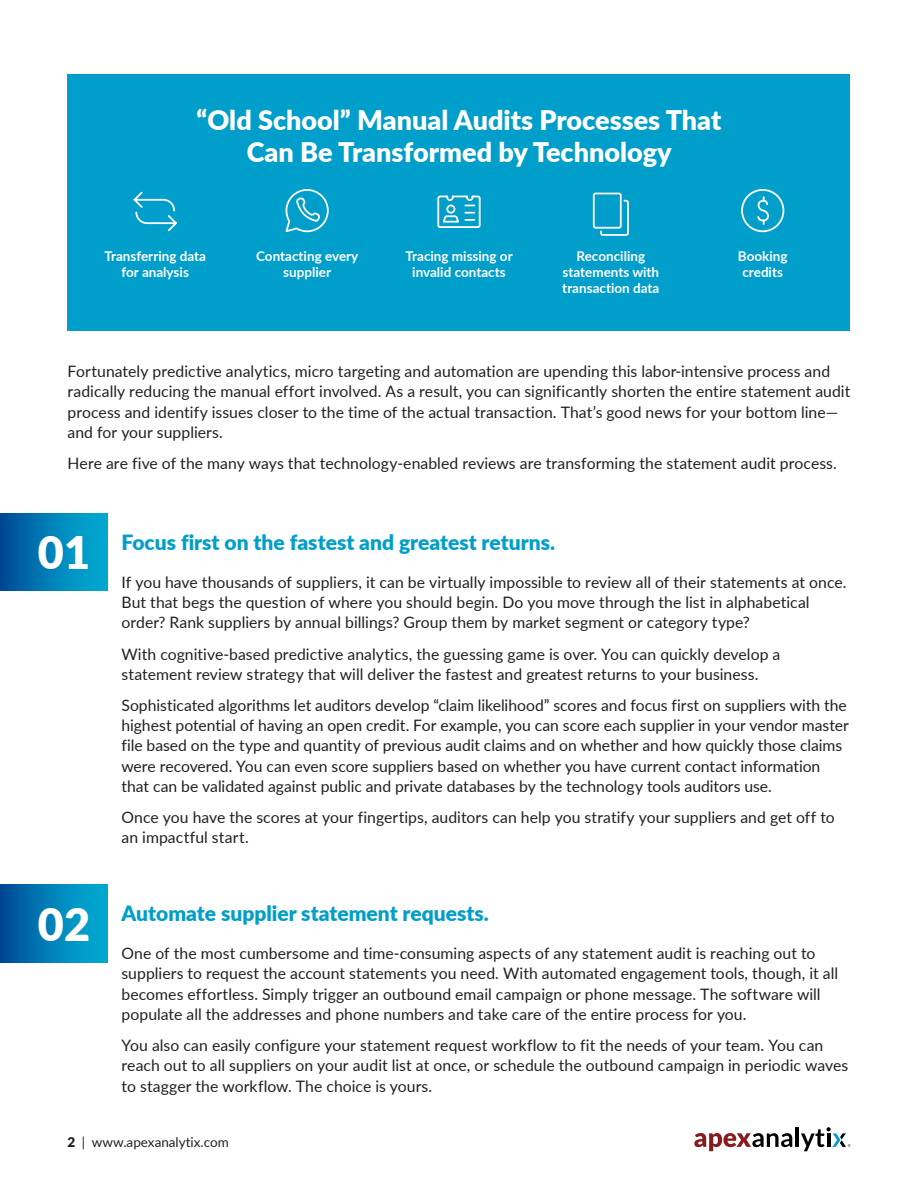
<style>
.page{position:relative;width:918px;height:1188px;background:#fff}
.page>*{position:absolute;margin:0;border:0;box-sizing:border-box;transform-origin:0 0}
.Numbers-White{font:900 45px "Lato";color:#fff}
.Chart_Title_White{font:900 27px/32.4px "Lato";color:#fff;text-align:center}
.Header_Blue{font:900 21px "Lato";color:#009eca}
.Body_Text{font:15.75px/20.2px "Lato";color:#231f20}
.Chart_Text{font:700 13.5px/16.2px "Lato";color:#fff;text-align:center}
.t1{font:13.5px "Lato";color:#231f20}
.s1{font-weight:900}
</style>
<div class="page">
<svg style="left:694px;top:1133px;width:98px;height:18px"></svg>
<hr style="left:796px;top:1127px;width:3px;height:20px;background:#000">
<svg style="left:801px;top:1127px;width:49px;height:24px"></svg>
<div style="left:0;top:513px;width:108px;height:78px;background:linear-gradient(to right,#004d99,#00b1d5)"></div>
<div style="left:0;top:884px;width:108px;height:78px;background:linear-gradient(to right,#004d99,#00b1d5)"></div>
<div style="left:68px;top:74px;width:782px;height:257px;background:#009eca"></div>
<svg style="left:133px;top:191px;width:44px;height:41px"></svg>
<svg style="left:285px;top:189px;width:44px;height:44px"></svg>
<svg style="left:437px;top:195px;width:44px;height:33px"></svg>
<svg style="left:592px;top:192px;width:37px;height:44px"></svg>
<svg style="left:741px;top:189px;width:44px;height:44px"></svg>
<p class="Chart_Title_White" style="left:197px;top:102px;width:526px">“Old School” Manual Audits Processes That<br>Can Be Transformed by Technology</p>
<p class="Chart_Text" style="left:104px;top:247px;width:103px">Transferring data for analysis</p>
<p class="Chart_Text" style="left:256px;top:247px;width:104px">Contacting every supplier</p>
<p class="Chart_Text" style="left:405px;top:247px;width:109px">Tracing missing or invalid contacts</p>
<p class="Chart_Text" style="left:562px;top:247px;width:99px">Reconciling statements with transaction data</p>
<p class="Chart_Text" style="left:738px;top:247px;width:51px">Booking credits</p>
<p class="Body_Text" style="left:68px;top:361px;width:784px">Fortunately predictive analytics, micro targeting and automation are upending this labor-intensive process and radically reducing the manual effort involved. As a result, you can significantly shorten the entire statement audit process and identify issues closer to the time of the actual transaction. That’s good news for your bottom line— and for your suppliers.</p>
<p class="Body_Text" style="left:68px;top:452px;width:771px">Here are five of the many ways that technology-enabled reviews are transforming the statement audit process.</p>
<p class="Numbers-White" style="left:38px;top:519px;width:54px">01</p>
<p class="Numbers-White" style="left:38px;top:890px;width:54px">02</p>
<p class="Header_Blue" style="left:122px;top:527px;width:435px">Focus first on the fastest and greatest returns.</p>
<p class="Body_Text" style="left:122px;top:571px;width:727px">If you have thousands of suppliers, it can be virtually impossible to review all of their statements at once.<br>But that begs the question of where you should begin. Do you move through the list in alphabetical order? Rank suppliers by annual billings? Group them by market segment or category type?</p>
<p class="Body_Text" style="left:122px;top:643px;width:660px">With cognitive-based predictive analytics, the guessing game is over. You can quickly develop a statement review strategy that will deliver the fastest and greatest returns to your business.</p>
<p class="Body_Text" style="left:122px;top:694px;width:729px">Sophisticated algorithms let auditors develop “claim likelihood” scores and focus first on suppliers with the highest potential of having an open credit. For example, you can score each supplier in your vendor master file based on the type and quantity of previous audit claims and on whether and how quickly those claims were recovered. You can even score suppliers based on whether you have current contact information that can be validated against public and private databases by the technology tools auditors use.</p>
<p class="Body_Text" style="left:122px;top:806px;width:715px">Once you have the scores at your fingertips, auditors can help you stratify your suppliers and get off to an impactful start.</p>
<p class="Header_Blue" style="left:122px;top:898px;width:369px">Automate supplier statement requests.</p>
<p class="Body_Text" style="left:122px;top:943px;width:718px">One of the most cumbersome and time-consuming aspects of any statement audit is reaching out to suppliers to request the account statements you need. With automated engagement tools, though, it all becomes effortless. Simply trigger an outbound email campaign or phone message. The software will populate all the addresses and phone numbers and take care of the entire process for you.</p>
<p class="Body_Text" style="left:122px;top:1034px;width:728px">You also can easily configure your statement request workflow to fit the needs of your team. You can reach out to all suppliers on your audit list at once, or schedule the outbound campaign in periodic waves to stagger the workflow. The choice is yours.</p>
<p class="t1" style="left:68px;top:1132px;width:163px"><span class="s1">2</span> | www.apexanalytix.com</p>
</div>
